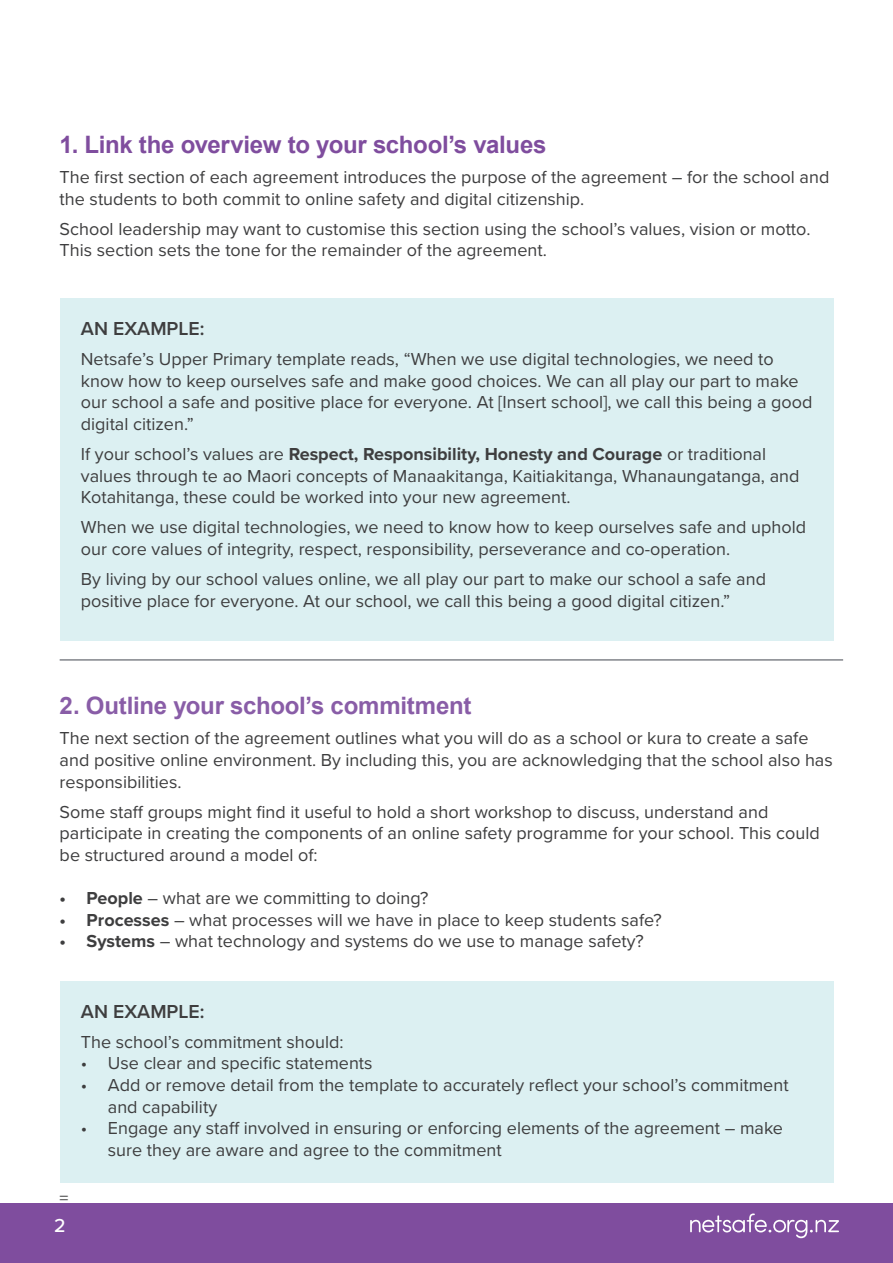
<style>
.page{position:relative;width:893px;height:1263px;background:#fff}
.page>*{position:absolute;margin:0;border:0;box-sizing:border-box;transform-origin:0 0}
.t1{font:700 24px "Arial";letter-spacing:-.015em;color:#7f4d9e}
.t2{font:700 24px "Arial";letter-spacing:-.01em;color:#895da7}
.t3{font:600 19.5px "Proxima Nova";color:#3e3e3f}
.t4{font:500 19.5px "Proxima Nova";color:#fff}
.t5{font:18px/21.6px "Proxima Nova";color:#3e3e3f}
.s1{font-weight:700}
</style>
<div class="page">
<div style="left:0;top:1203px;width:893px;height:60px;background:#7f4d9e"></div>
<svg style="left:690px;top:1213px;width:149px;height:25px"></svg>
<div style="left:60px;top:298px;width:774px;height:342px;background:#dcf0f2"></div>
<hr style="left:60px;top:659px;width:783px;height:1px;background:#42474f">
<div style="left:60px;top:981px;width:774px;height:202px;background:#dcf0f2"></div>
<h1 class="t1" style="left:60px;top:135px;width:488px">1. Link the overview to your school’s values</h1>
<p class="t5" style="left:60px;top:167px;width:771px">The first section of each agreement introduces the purpose of the agreement – for the school and the students to both commit to online safety and digital citizenship.</p>
<p class="t5" style="left:60px;top:219px;width:752px">School leadership may want to customise this section using the school’s values, vision or motto.<br>This section sets the tone for the remainder of the agreement.</p>
<p class="t3" style="left:81px;top:320px;width:125px">AN EXAMPLE:</p>
<p class="t5" style="left:81px;top:349px;width:733px">Netsafe’s Upper Primary template reads, “When we use digital technologies, we need to know how to keep ourselves safe and make good choices. We can all play our part to make our school a safe and positive place for everyone. At [Insert school], we call this being a good digital citizen.”</p>
<p class="t5" style="left:81px;top:444px;width:720px">If your school’s values are <span class="s1">Respect, Responsibility, Honesty and Courage</span> or traditional values through te ao Maori concepts of Manaakitanga, Kaitiakitanga, Whanaungatanga, and<br>Kotahitanga, these could be worked into your new agreement.</p>
<p class="t5" style="left:81px;top:518px;width:727px">When we use digital technologies, we need to know how to keep ourselves safe and uphold our core values of integrity, respect, responsibility, perseverance and co-operation.</p>
<p class="t5" style="left:81px;top:569px;width:687px">By living by our school values online, we all play our part to make our school a safe and positive place for everyone. At our school, we call this being a good digital citizen.”</p>
<h1 class="t2" style="left:60px;top:697px;width:413px">2. Outline your school’s commitment</h1>
<p class="t5" style="left:60px;top:729px;width:775px">The next section of the agreement outlines what you will do as a school or kura to create a safe and positive online environment. By including this, you are acknowledging that the school also has responsibilities.</p>
<p class="t5" style="left:60px;top:802px;width:762px">Some staff groups might find it useful to hold a short workshop to discuss, understand and participate in creating the components of an online safety programme for your school. This could be structured around a model of:</p>
<p class="t5" style="left:60px;top:888px;width:370px"><span class="s1">• People</span> – what are we committing to doing?</p>
<p class="t5" style="left:60px;top:910px;width:604px"><span class="s1">• Processes</span> – what processes will we have in place to keep students safe?</p>
<p class="t5" style="left:60px;top:931px;width:586px"><span class="s1">• Systems</span> – what technology and systems do we use to manage safety?</p>
<p class="t3" style="left:81px;top:1003px;width:125px">AN EXAMPLE:</p>
<p class="t5" style="left:81px;top:1032px;width:264px">The school’s commitment should:</p>
<p class="t5" style="left:81px;top:1054px;width:293px">• Use clear and specific statements</p>
<p class="t5" style="left:108px;top:1075px;width:682px;text-indent:-27px">• Add or remove detail from the template to accurately reflect your school’s commitment and capability</p>
<p class="t5" style="left:108px;top:1118px;width:677px;text-indent:-27px">• Engage any staff involved in ensuring or enforcing elements of the agreement – make sure they are aware and agree to the commitment</p>
<p class="t5" style="left:60px;top:1188px;width:10px">=</p>
<p class="t4" style="left:54px;top:1217px;width:13px">2</p>
</div>
